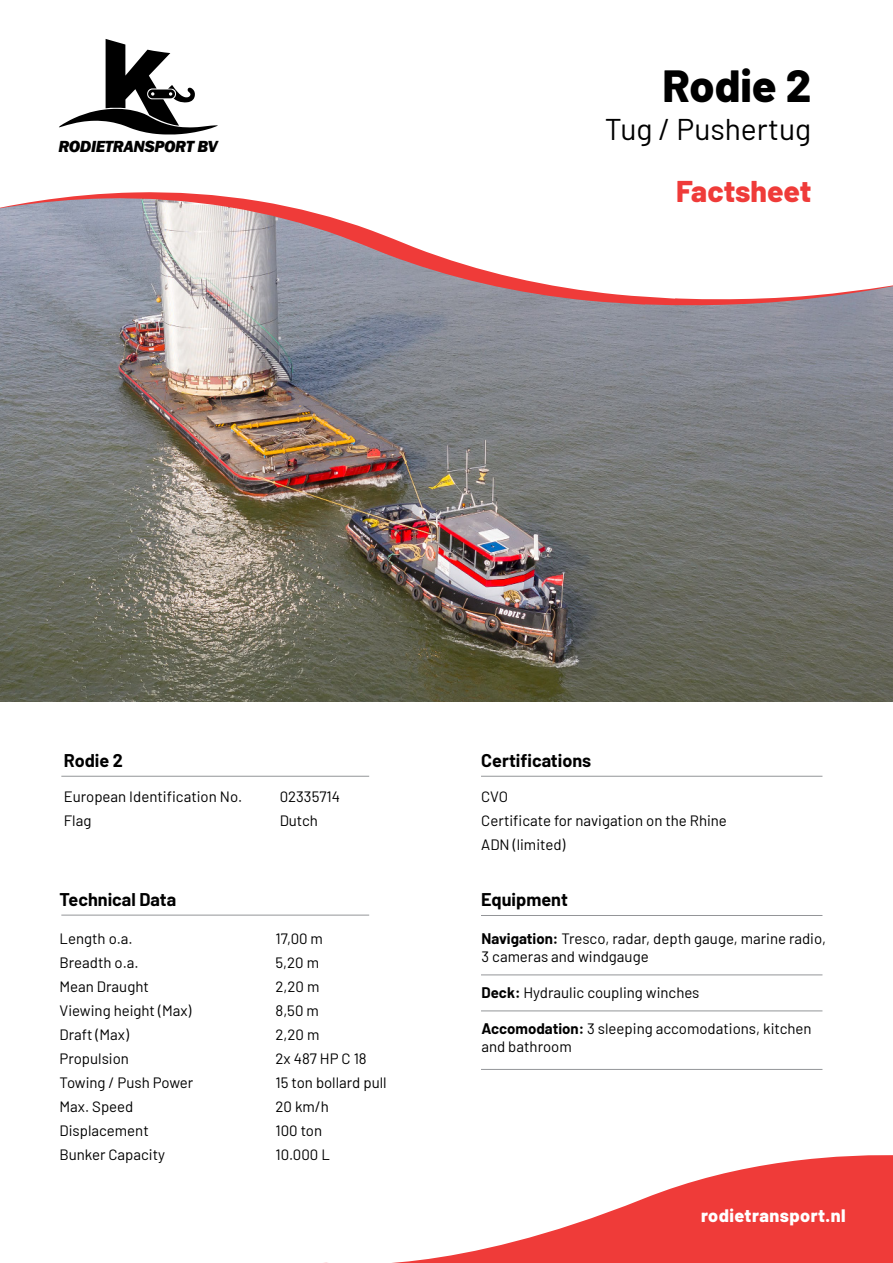
<style>
.page{position:relative;width:893px;height:1263px;background:#fff}
.page>*{position:absolute;margin:0;border:0;box-sizing:border-box;transform-origin:0 0}
.t1{font:800 45px "Barlow";color:#000}
.t2{font:30px "Barlow";color:#000}
.t3{font:800 30px "Barlow";color:#ef3b39}
.t4{font:700 18px "Barlow";color:#000}
.t5{font:800 18px "Barlow";letter-spacing:.025em;color:#fff}
.t6{font:16.65px "Franklin Gothic URW Hea Ita";letter-spacing:-.025em;color:#000}
.t7{font:15px/18px "Barlow";color:#000}
.s1{font-weight:700}
</style>
<div class="page">
<img style="left:0;top:307px;width:893px;height:395px">
<svg style="left:0;top:301px;width:893px;height:6px;background:#a09099"></svg>
<svg style="left:0;top:192px;width:893px;height:109px"></svg>
<svg style="left:59px;top:39px;width:159px;height:96px"></svg>
<svg style="left:534px;top:192px;width:359px;height:80px"></svg>
<hr style="left:481px;top:776px;width:341px;height:1px;background:#939598">
<hr style="left:61px;top:915px;width:308px;height:1px;background:#939598">
<hr style="left:61px;top:776px;width:308px;height:1px;background:#939598">
<hr style="left:481px;top:975px;width:341px;height:1px;background:#939598">
<hr style="left:481px;top:1011px;width:341px;height:1px;background:#939598">
<hr style="left:481px;top:1069px;width:341px;height:1px;background:#939598">
<hr style="left:481px;top:915px;width:341px;height:1px;background:#939598">
<svg style="left:324px;top:1155px;width:569px;height:108px"></svg>
<p class="t6" style="left:58px;top:135px;width:161px">RODIETRANSPORT BV</p>
<h1 class="t1" style="left:662px;top:52px;width:150px">Rodie 2</h1>
<h2 class="t2" style="left:605px;top:107px;width:208px">Tug / Pushertug</h2>
<h2 class="t3" style="left:676px;top:168px;width:136px">Factsheet</h2>
<p class="t4" style="left:64px;top:748px;width:61px">Rodie 2</p>
<p class="t4" style="left:481px;top:747px;width:112px">Certifications</p>
<p class="t7" style="left:64px;top:786px;width:180px">European Identification No.</p>
<p class="t7" style="left:280px;top:786px;width:62px">02335714</p>
<p class="t7" style="left:64px;top:810px;width:29px">Flag</p>
<p class="t7" style="left:280px;top:810px;width:40px">Dutch</p>
<p class="t4" style="left:60px;top:886px;width:118px">Technical Data</p>
<p class="t7" style="left:60px;top:928px;width:75px">Length o.a.</p>
<p class="t7" style="left:276px;top:928px;width:49px">17,00 m</p>
<p class="t7" style="left:60px;top:952px;width:81px">Breadth o.a.</p>
<p class="t7" style="left:276px;top:952px;width:45px">5,20 m</p>
<p class="t7" style="left:60px;top:976px;width:91px">Mean Draught</p>
<p class="t7" style="left:276px;top:976px;width:45px">2,20 m</p>
<p class="t7" style="left:60px;top:1000px;width:133px">Viewing height (Max)</p>
<p class="t7" style="left:276px;top:1000px;width:45px">8,50 m</p>
<p class="t7" style="left:60px;top:1024px;width:71px">Draft (Max)</p>
<p class="t7" style="left:276px;top:1024px;width:45px">2,20 m</p>
<p class="t7" style="left:60px;top:1048px;width:71px">Propulsion</p>
<p class="t7" style="left:276px;top:1048px;width:93px">2x 487 HP C 18</p>
<p class="t7" style="left:60px;top:1072px;width:135px">Towing / Push Power</p>
<p class="t7" style="left:276px;top:1072px;width:113px">15 ton bollard pull</p>
<p class="t7" style="left:60px;top:1096px;width:75px">Max. Speed</p>
<p class="t7" style="left:276px;top:1096px;width:55px">20 km/h</p>
<p class="t7" style="left:60px;top:1120px;width:91px">Displacement</p>
<p class="t7" style="left:276px;top:1120px;width:48px">100 ton</p>
<p class="t7" style="left:60px;top:1144px;width:107px">Bunker Capacity</p>
<p class="t7" style="left:276px;top:1144px;width:56px">10.000 L</p>
<p class="t7" style="left:481px;top:783px;width:247px;line-height:24px">CVO<br>Certificate for navigation on the Rhine<br>ADN (limited)</p>
<p class="t4" style="left:481px;top:886px;width:88px">Equipment</p>
<p class="t7" style="left:481px;top:928px;width:346px"><span class="s1">Navigation:</span> Tresco, radar, depth gauge, marine radio,<br>3 cameras and windgauge</p>
<p class="t7" style="left:481px;top:982px;width:219px"><span class="s1">Deck:</span> Hydraulic coupling winches</p>
<p class="t7" style="left:481px;top:1018px;width:332px"><span class="s1">Accomodation:</span> 3 sleeping accomodations, kitchen and bathroom</p>
<p class="t5" style="left:701px;top:1202px;width:146px">rodietransport.nl</p>
</div>
